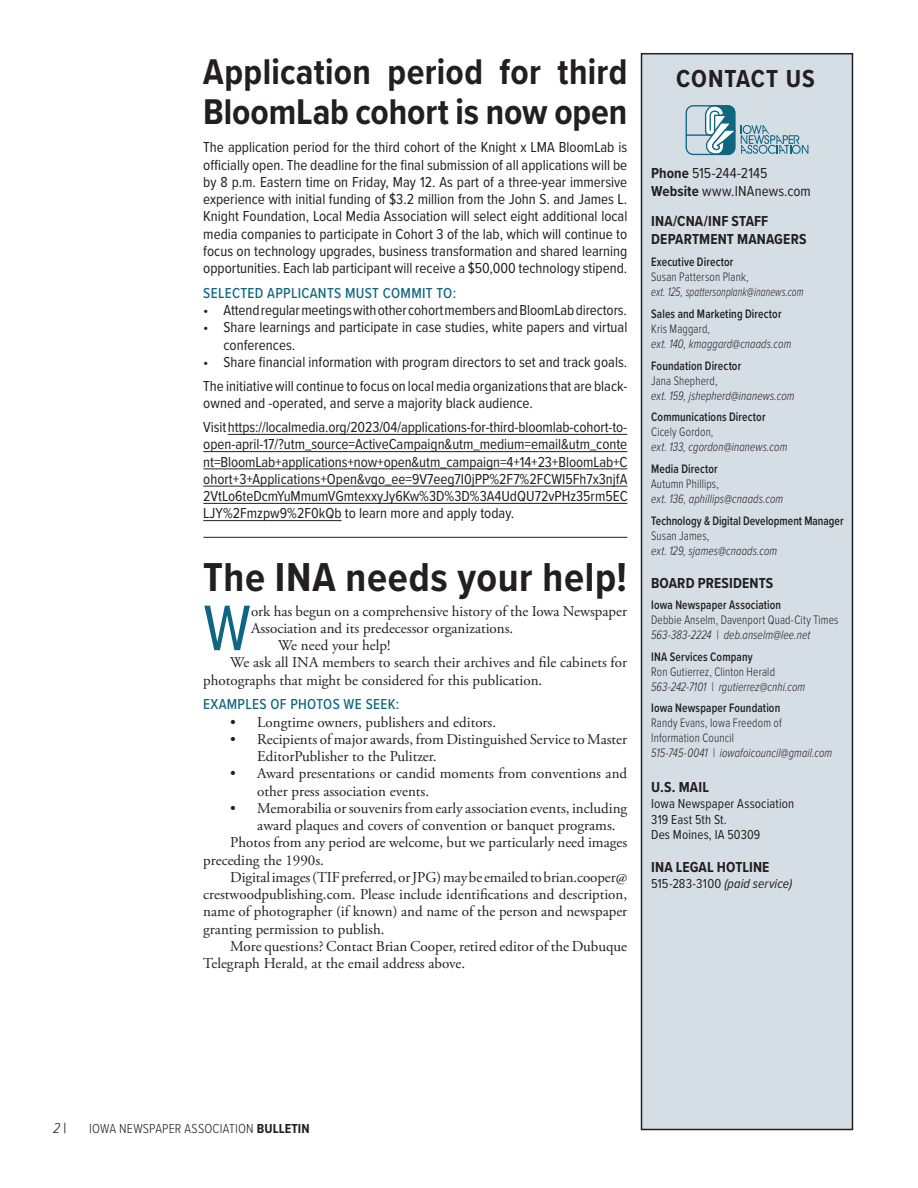
<style>
.page{position:relative;width:918px;height:1188px;background:#fff}
.page>*{position:absolute;margin:0;border:0;box-sizing:border-box;transform-origin:0 0}
.body_copy{font:66.75px "Proxima Nova Cond";color:#0f6681}
.Headline{font:700 41.85px "Proxima Nova Cond";letter-spacing:.015em;color:#231f20}
.Headline-2{font:700 37.05px/39.8px "Proxima Nova Cond";letter-spacing:.005em;color:#231f20}
.body_copy-2{font:700 25.5px "Proxima Nova Cond";letter-spacing:.03em;color:#231f20}
.body_copy-3{font:15px/17.2px "Proxima Nova Cond";color:#231f20;text-align:justify}
.body_copy-4{font:15px/17.2px "Adobe Garamond Pro";color:#231f20}
.t1{font:700 15px/18px "Proxima Nova Cond";letter-spacing:.01em;color:#231f20}
.Paragraph_Style_9{font:500 15px "Proxima Nova Cond";letter-spacing:.02em;color:#0f6681}
.t2{font:italic 300 15px "Proxima Nova Cond";color:#231f20}
.t3{font:13.5px "Proxima Nova Cond";letter-spacing:.01em;color:#231f20}
.t4{font:300 13.5px "Proxima Nova Cond";letter-spacing:.015em;color:#231f20}
.t5{font:italic 13.5px "Proxima Nova Cond";letter-spacing:.01em;color:#231f20}
.t6{font:300 12.75px/15px "Proxima Nova Cond";letter-spacing:.015em;color:#231f20;scale:.9 1}
.t7{font:italic 300 12.75px "Proxima Nova Cond";letter-spacing:.01em;color:#231f20;scale:.9 1}
.t8{font:600 12.75px "Proxima Nova Cond";letter-spacing:.01em;color:#231f20;scale:.9 1}
.t9{font:italic 300 12.75px "Proxima Nova Cond";letter-spacing:.01em;color:#231f20;scale:.82 1}
.s1{font-weight:700}
.s2{font-style:italic}
.s3{font-style:normal}
.s4{font-weight:400;font-style:normal}
</style>
<div class="page">
<div style="left:642px;top:54px;width:210px;height:1076px;background:#d5dee5"></div>
<div style="left:641px;top:53px;width:212px;height:1077px;border:2px solid #231f20"></div>
<div style="left:686px;top:105px;width:49px;height:50px;border:1px solid #0f6681;border-radius:7px"></div>
<hr style="left:686px;top:134px;width:26px;height:2px;background:#0f6681">
<svg style="left:704px;top:105px;width:104px;height:51px"></svg>
<hr style="left:203px;top:537px;width:424px;height:1px;background:#231f20">
<hr style="left:228px;top:434px;width:399px;height:1px;background:#231f20">
<hr style="left:203px;top:451px;width:424px;height:1px;background:#231f20">
<hr style="left:203px;top:468px;width:424px;height:1px;background:#231f20">
<hr style="left:203px;top:486px;width:424px;height:1px;background:#231f20">
<hr style="left:203px;top:503px;width:424px;height:1px;background:#231f20">
<hr style="left:203px;top:520px;width:139px;height:1px;background:#231f20">
<p class="Headline-2" style="left:203px;top:51px;width:426px">Application period for third<br>BloomLab cohort is now open</p>
<p class="body_copy-3" style="left:203px;top:138px;width:426px">The application period for the third cohort of the Knight x LMA BloomLab is officially open. The deadline for the final submission of all applications will be by 8 p.m. Eastern time on Friday, May 12. As part of a three-year immersive experience with initial funding of $3.2 million from the John S. and James L.<br>Knight Foundation, Local Media Association will select eight additional local media companies to participate in Cohort 3 of the lab, which will continue to focus on technology upgrades, business transformation and shared learning opportunities. Each lab participant will receive a $50,000 technology stipend.</p>
<p class="Paragraph_Style_9" style="left:203px;top:282px;width:254px">SELECTED APPLICANTS MUST COMMIT TO:</p>
<p class="body_copy-3" style="left:203px;top:301px;width:425px">• Attend regular meetings with other cohort members and BloomLab directors.</p>
<p class="body_copy-3" style="left:224px;top:318px;width:405px;text-indent:-20px">• Share learnings and participate in case studies, white papers and virtual conferences.</p>
<p class="body_copy-3" style="left:203px;top:353px;width:426px">• Share financial information with program directors to set and track goals.</p>
<p class="body_copy-3" style="left:203px;top:377px;width:426px">The initiative will continue to focus on local media organizations that are black&shy;owned and -operated, and serve a majority black audience.</p>
<p class="body_copy-3" style="left:203px;top:418px;width:426px">Visit https://localmedia.org/2023/04/applications-for-third-bloomlab-cohort-to&shy;open-april-17/?utm_source=ActiveCampaign&amp;utm_medium=email&amp;utm_conte nt=BloomLab+applications+now+open&amp;utm_campaign=4+14+23+BloomLab+C ohort+3+Applications+Open&amp;vgo_ee=9V7eeg7I0jPP%2F7%2FCWI5Fh7x3njfA 2VtLo6teDcmYuMmumVGmtexxyJy6Kw%3D%3D%3A4UdQU72vPHz35rm5EC LJY%2Fmzpw9%2F0kQb to learn more and apply today.</p>
<p class="Headline" style="left:203px;top:546px;width:425px">The INA needs your help!</p>
<p class="body_copy" style="left:203px;top:579px;width:49px">W</p>
<p class="body_copy-4" style="left:251px;top:603px;width:378px">ork has begun on a comprehensive history of the Iowa Newspaper<br>Association and its predecessor organizations.</p>
<p class="body_copy-4" style="left:278px;top:637px;width:114px">We need your help!</p>
<p class="body_copy-4" style="left:203px;top:655px;width:425px;text-indent:27px">We ask all INA members to search their archives and file cabinets for photographs that might be considered for this publication.</p>
<p class="Paragraph_Style_9" style="left:203px;top:693px;width:198px">EXAMPLES OF PHOTOS WE SEEK:</p>
<p class="body_copy-4" style="left:230px;top:714px;width:267px">• Longtime owners, publishers and editors.</p>
<p class="body_copy-4" style="left:257px;top:731px;width:371px;text-indent:-27px">• Recipients of major awards, from Distinguished Service to Master<br>EditorPublisher to the Pulitzer.</p>
<p class="body_copy-4" style="left:257px;top:766px;width:371px;text-indent:-27px">• Award presentations or candid moments from conventions and other press association events.</p>
<p class="body_copy-4" style="left:257px;top:800px;width:371px;text-indent:-27px">• Memorabilia or souvenirs from early association events, including award plaques and covers of convention or banquet programs.</p>
<p class="body_copy-4" style="left:203px;top:835px;width:425px;text-indent:27px">Photos from any period are welcome, but we particularly need images preceding the 1990s.</p>
<p class="body_copy-4" style="left:203px;top:869px;width:425px;text-align:justify;text-indent:27px">Digital images (TIF preferred, or JPG) may be emailed to brian.cooper@ crestwoodpublishing.com. Please include identifications and description, name of photographer (if known) and name of the person and newspaper granting permission to publish.</p>
<p class="body_copy-4" style="left:203px;top:938px;width:425px;text-indent:27px">More questions? Contact Brian Cooper, retired editor of the Dubuque<br>Telegraph Herald, at the email address above.</p>
<p class="body_copy-2" style="left:676px;top:59px;width:140px">CONTACT US</p>
<p class="body_copy-3" style="left:651px;top:163px;width:118px"><span class="s1">Phone</span> 515-244-2145</p>
<p class="body_copy-3" style="left:651px;top:181px;width:161px"><span class="s1">Website</span> www.INAnews.com</p>
<p class="t1" style="left:651px;top:211px;width:157px">INA/CNA/INF STAFF<br>DEPARTMENT MANAGERS</p>
<p class="t8" style="left:651px;top:253px;width:93px">Executive Director</p>
<p class="t6" style="left:651px;top:269px;width:110px">Susan Patterson Plank,</p>
<p class="t9" style="left:651px;top:283px;width:187px">ext. 125, spattersonplank@inanews.com</p>
<p class="t8" style="left:651px;top:304px;width:146px">Sales and Marketing Director</p>
<p class="t6" style="left:651px;top:320px;width:67px">Kris Maggard,</p>
<p class="t7" style="left:651px;top:334px;width:157px">ext. 140, kmaggard@cnaads.com</p>
<p class="t8" style="left:651px;top:356px;width:102px">Foundation Director</p>
<p class="t6" style="left:651px;top:372px;width:75px">Jana Shepherd,</p>
<p class="t7" style="left:651px;top:386px;width:161px">ext. 159, jshepherd@inanews.com</p>
<p class="t8" style="left:651px;top:408px;width:129px">Communications Director</p>
<p class="t6" style="left:651px;top:424px;width:71px">Cicely Gordon,</p>
<p class="t7" style="left:651px;top:438px;width:153px">ext. 133, cgordon@inanews.com</p>
<p class="t8" style="left:651px;top:460px;width:76px">Media Director</p>
<p class="t6" style="left:651px;top:476px;width:77px">Autumn Phillips,</p>
<p class="t7" style="left:651px;top:490px;width:148px">ext. 136, aphillips@cnaads.com</p>
<p class="t8" style="left:651px;top:511px;width:215px">Technology &amp; Digital Development Manager</p>
<p class="t6" style="left:651px;top:527px;width:66px">Susan James,</p>
<p class="t7" style="left:651px;top:541px;width:142px">ext. 129, sjames@cnaads.com</p>
<p class="t1" style="left:651px;top:574px;width:124px">BOARD PRESIDENTS</p>
<p class="t8" style="left:651px;top:595px;width:146px">Iowa Newspaper Association</p>
<p class="t6" style="left:651px;top:611px;width:210px">Debbie Anselm, Davenport Quad-City Times<br><span class="s2">563-383-2224 | deb.anselm@lee.net</span></p>
<p class="t8" style="left:651px;top:647px;width:114px">INA Services Company</p>
<p class="t6" style="left:651px;top:663px;width:139px">Ron Gutierrez, Clinton Herald</p>
<p class="t7" style="left:651px;top:677px;width:173px">563-242-7101 | rgutierrez@cnhi.com</p>
<p class="t8" style="left:651px;top:699px;width:145px">Iowa Newspaper Foundation</p>
<p class="t6" style="left:651px;top:715px;width:147px">Randy Evans, Iowa Freedom of<br>Information Council</p>
<p class="t7" style="left:651px;top:744px;width:203px">515-745-0041 | iowafoicouncil@gmail.com</p>
<p class="t1" style="left:651px;top:778px;width:59px">U.S. MAIL</p>
<p class="t3" style="left:651px;top:794px;width:145px">Iowa Newspaper Association</p>
<p class="t3" style="left:651px;top:809px;width:77px">319 East 5th St.</p>
<p class="t3" style="left:651px;top:825px;width:111px">Des Moines, IA 50309</p>
<p class="t1" style="left:651px;top:858px;width:120px">INA LEGAL HOTLINE</p>
<p class="t5" style="left:651px;top:874px;width:143px"><span class="s3">515-283-3100</span> (paid service)</p>
<p class="t2" style="left:53px;top:1117px;width:15px">2 <span class="s4">|</span></p>
<p class="t4" style="left:89px;top:1119px;width:222px">IOWA NEWSPAPER ASSOCIATION <span class="s1">BULLETIN</span></p>
</div>
